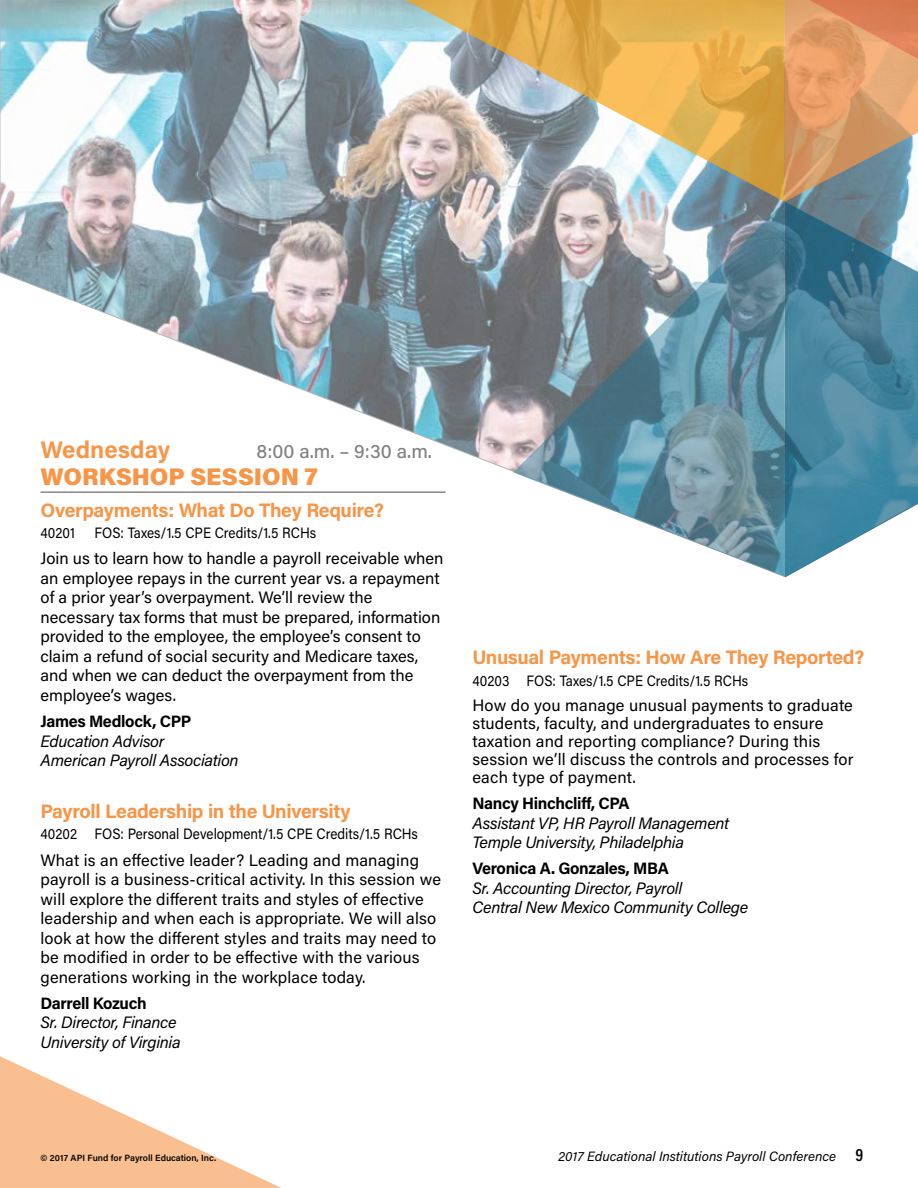
<style>
.page{position:relative;width:918px;height:1188px;background:#fff}
.page>*{position:absolute;margin:0;border:0;box-sizing:border-box;transform-origin:0 0}
.t1{font:900 24px "Acumin Pro";color:#f79548}
.t2{font:700 24px "Acumin Pro";color:#f79548}
.t3{font:700 19.5px "Acumin Pro";letter-spacing:-.02em;color:#f79548}
.t4{font:500 19.5px "Acumin Pro";color:#808285}
.t5{font:16.5px/19.5px "Acumin Pro";letter-spacing:.005em;color:#000}
.t6{font:italic 16.5px/19.5px "Acumin Pro";letter-spacing:-.02em;color:#000}
.t7{font:700 16.5px "Acumin Pro";letter-spacing:-.02em;color:#000}
.t8{font:15px "Acumin Pro";color:#000;scale:.9 1}
.t9{font:italic 13.5px "Acumin Pro";color:#000}
.t10{font:600 9px "Acumin Pro";color:#000}
.s1{font-family:"Acumin Pro Cond";font-weight:600;font-style:normal;font-size:18px}
</style>
<div class="page">
<svg style="left:0;top:1056px;width:282px;height:132px"></svg>
<img style="left:0;top:0;width:513px;height:493px">
<svg style="left:513px;top:279px;width:272px;height:298px"></svg>
<svg style="left:785px;top:279px;width:133px;height:299px;background:#5d95ab"></svg>
<img style="left:380px;top:0;width:538px;height:279px">
<svg style="left:785px;top:0;width:133px;height:202px;background:#cd9972"></svg>
<h1 class="t2" style="left:40px;top:433px;width:131px">Wednesday</h1>
<p class="t4" style="left:256px;top:438px;width:177px">8:00 a.m. – 9:30 a.m.</p>
<h1 class="t1" style="left:40px;top:460px;width:279px">WORKSHOP SESSION 7</h1>
<p class="t3" style="left:40px;top:496px;width:345px">Overpayments: What Do They Require?</p>
<p class="t8" style="left:40px;top:523px;width:40px">40201</p>
<p class="t8" style="left:94px;top:523px;width:248px">FOS: Taxes/1.5 CPE Credits/1.5 RCHs</p>
<p class="t5" style="left:40px;top:548px;width:405px">Join us to learn how to handle a payroll receivable when an employee repays in the current year vs. a repayment of a prior year’s overpayment. We’ll review the necessary tax forms that must be prepared, information provided to the employee, the employee’s consent to claim a refund of social security and Medicare taxes, and when we can deduct the overpayment from the employee’s wages.</p>
<p class="t7" style="left:40px;top:710px;width:152px">James Medlock, CPP</p>
<p class="t6" style="left:40px;top:730px;width:200px">Education Advisor<br>American Payroll Association</p>
<p class="t3" style="left:40px;top:797px;width:312px">Payroll Leadership in the University</p>
<p class="t8" style="left:40px;top:824px;width:421px">40202 FOS: Personal Development/1.5 CPE Credits/1.5 RCHs</p>
<p class="t5" style="left:40px;top:849px;width:402px">What is an effective leader? Leading and managing payroll is a business-critical activity. In this session we will explore the different traits and styles of effective leadership and when each is appropriate. We will also look at how the different styles and traits may need to be modified in order to be effective with the various generations working in the workplace today.</p>
<p class="t7" style="left:40px;top:991px;width:108px">Darrell Kozuch</p>
<p class="t6" style="left:40px;top:1012px;width:142px">Sr. Director, Finance<br>University of Virginia</p>
<p class="t3" style="left:472px;top:644px;width:394px">Unusual Payments: How Are They Reported?</p>
<p class="t8" style="left:472px;top:670px;width:308px">40203 FOS: Taxes/1.5 CPE Credits/1.5 RCHs</p>
<p class="t5" style="left:472px;top:695px;width:383px;line-height:18px">How do you manage unusual payments to graduate students, faculty, and undergraduates to ensure taxation and reporting compliance? During this session we’ll discuss the controls and processes for each type of payment.</p>
<p class="t7" style="left:472px;top:792px;width:159px">Nancy Hinchcliff, CPA</p>
<p class="t6" style="left:472px;top:812px;width:258px">Assistant VP, HR Payroll Management<br>Temple University, Philadelphia</p>
<p class="t7" style="left:472px;top:857px;width:198px">Veronica A. Gonzales, MBA</p>
<p class="t6" style="left:472px;top:878px;width:277px">Sr. Accounting Director, Payroll<br>Central New Mexico Community College</p>
<p class="t10" style="left:40px;top:1152px;width:177px">© 2017 API Fund for Payroll Education, Inc.</p>
<p class="t9" style="left:558px;top:1147px;width:307px">2017 Educational Institutions Payroll Conference <span class="s1">9</span></p>
</div>
